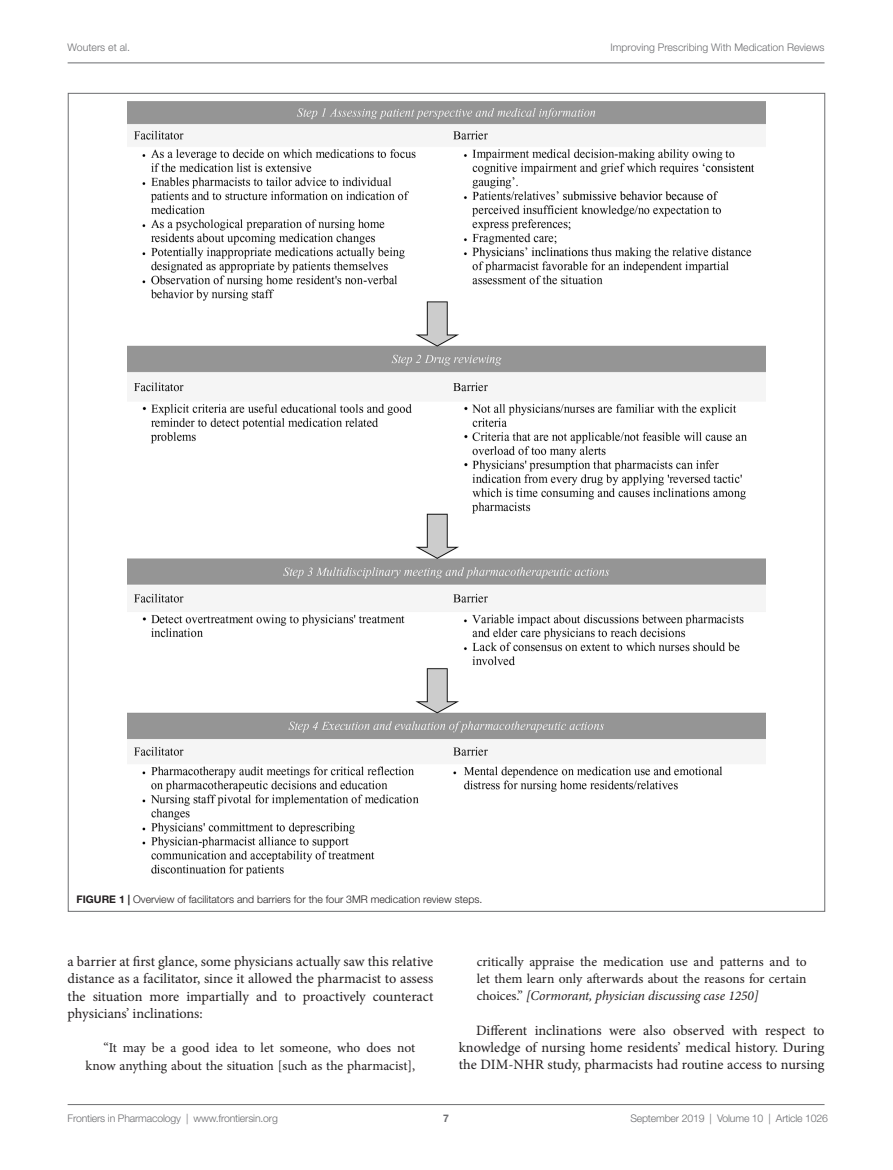
<style>
.page{position:relative;width:893px;height:1170px;background:#fff}
.page>*{position:absolute;margin:0;border:0;box-sizing:border-box;transform-origin:0 0}
.T1{font:14.25px/17.2px "Minion Pro";color:#231f20;text-align:justify}
.T{font:14.25px/17.2px "Minion Pro";letter-spacing:-.005em;color:#231f20;text-align:justify}
.QT{font:13.5px/17.2px "Minion Pro";letter-spacing:-.005em;color:#231f20;text-align:right}
.t1{font:300 10.5px "Helvetica Neue LT Std";letter-spacing:-.015em;color:#6c6d70}
.FC{font:300 10.5px "Helvetica Neue LT Std";color:#231f20}
.t2{font:700 10.5px "Helvetica Neue LT Std";color:#6c6d70}
.s1{font-weight:700}
.s2{font-style:italic}
</style>
<div class="page">
<hr style="left:68px;top:63px;width:756px;height:1px;background:#6c6d70">
<hr style="left:68px;top:1104px;width:756px;height:1px;background:#6c6d70">
<img style="left:127px;top:102px;width:638px;height:773px">
<p class="t1" style="left:68px;top:41px;width:64px">Wouters et al.</p>
<p class="t1" style="left:610px;top:41px;width:215px">Improving Prescribing With Medication Reviews</p>
<p class="FC" style="left:77px;top:892px;width:407px"><span class="s1">FIGURE 1 |</span> Overview of facilitators and barriers for the four 3MR medication review steps.</p>
<p class="T1" style="left:68px;top:952px;width:367px">a barrier at first glance, some physicians actually saw this relative distance as a facilitator, since it allowed the pharmacist to assess the situation more impartially and to proactively counteract physicians’ inclinations:</p>
<p class="QT" style="left:86px;top:1039px;width:331px">“It may be a good idea to let someone, who does not know anything about the situation [such as the pharmacist],</p>
<p class="QT" style="left:477px;top:952px;width:331px;text-align:justify">critically appraise the medication use and patterns and to let them learn only afterwards about the reasons for certain choices.” <span class="s2">[Cormorant, physician discussing case 1250]</span></p>
<p class="T" style="left:459px;top:1021px;width:367px;text-indent:17px">Different inclinations were also observed with respect to knowledge of nursing home residents’ medical history. During the DIM-NHR study, pharmacists had routine access to nursing</p>
<p class="t1" style="left:68px;top:1111px;width:212px">Frontiers in Pharmacology | www.frontiersin.org</p>
<p class="t2" style="left:443px;top:1111px;width:7px">7</p>
<p class="t1" style="left:630px;top:1111px;width:199px">September 2019 | Volume 10 | Article 1026</p>
</div>
